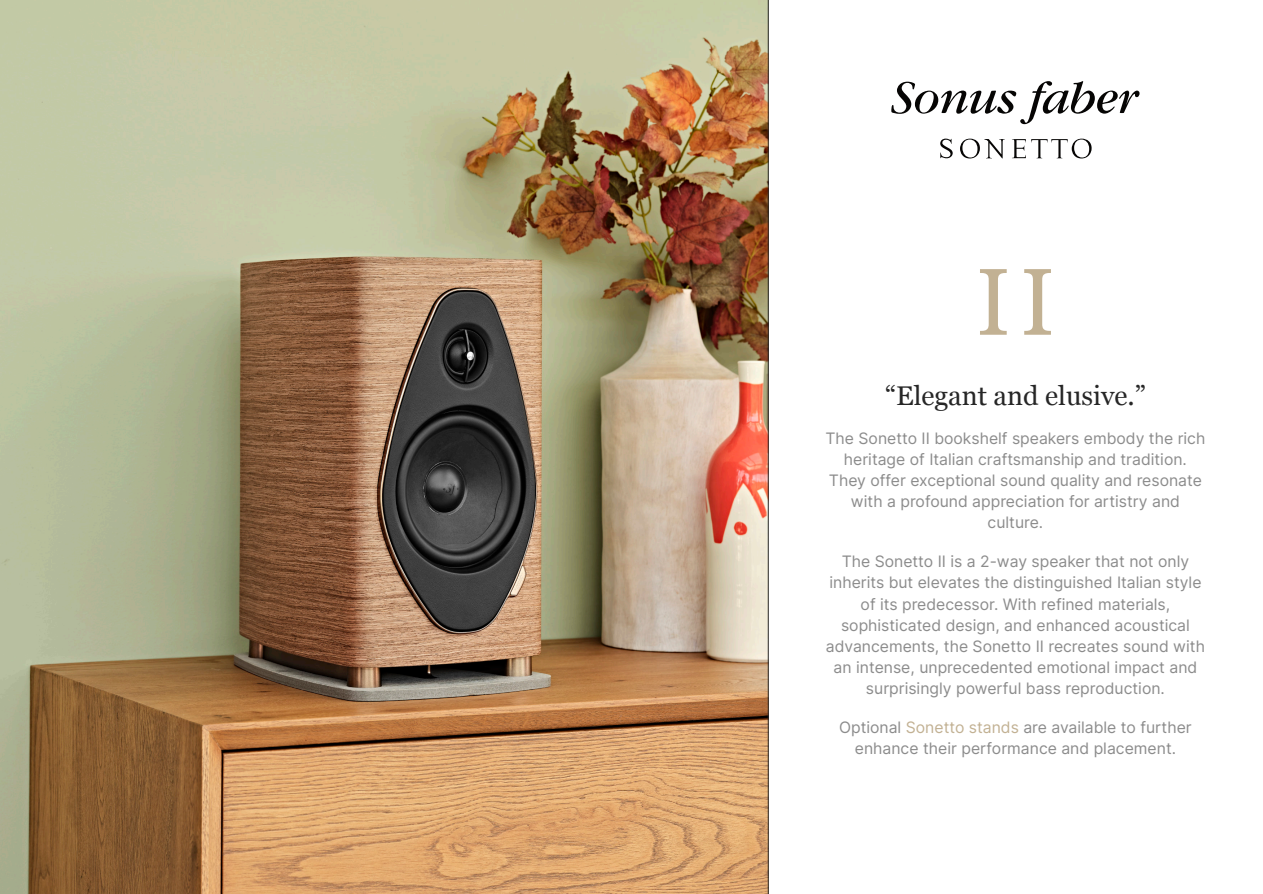
<style>
.page{position:relative;width:1263px;height:894px;background:#fff}
.page>*{position:absolute;margin:0;border:0;box-sizing:border-box;transform-origin:0 0}
.t1{font:91.8px "Noto Serif";color:#c2b193}
.t2{font:27px "Georgia";color:#262626}
.t3{font:15.75px "Inter";color:#8c8c8c}
.s1{color:#c2b193}
</style>
<div class="page">
<img style="left:0;top:0;width:768px;height:893px">
<svg style="left:960px;top:139px;width:45px;height:19px"></svg>
<svg style="left:940px;top:138px;width:13px;height:20px"></svg>
<svg style="left:1012px;top:139px;width:80px;height:19px"></svg>
<svg style="left:891px;top:81px;width:248px;height:43px"></svg>
<p class="t1" style="left:976px;top:236px;width:79px">II</p>
<p class="t2" style="left:885px;top:385px;width:262px">“Elegant and elusive.”</p>
<p class="t3" style="left:825px;top:429px;width:381px">The Sonetto II bookshelf speakers embody the rich</p>
<p class="t3" style="left:844px;top:450px;width:344px">heritage of Italian craftsmanship and tradition.</p>
<p class="t3" style="left:829px;top:471px;width:375px">They offer exceptional sound quality and resonate</p>
<p class="t3" style="left:851px;top:492px;width:331px">with a profound appreciation for artistry and</p>
<p class="t3" style="left:988px;top:513px;width:57px">culture.</p>
<p class="t3" style="left:842px;top:552px;width:349px">The Sonetto II is a 2-way speaker that not only</p>
<p class="t3" style="left:829px;top:573px;width:374px">inherits but elevates the distinguished Italian style</p>
<p class="t3" style="left:861px;top:594px;width:311px">of its predecessor. With refined materials,</p>
<p class="t3" style="left:841px;top:615px;width:350px">sophisticated design, and enhanced acoustical</p>
<p class="t3" style="left:826px;top:636px;width:381px">advancements, the Sonetto II recreates sound with</p>
<p class="t3" style="left:833px;top:657px;width:365px">an intense, unprecedented emotional impact and</p>
<p class="t3" style="left:866px;top:678px;width:300px">surprisingly powerful bass reproduction.</p>
<p class="t3" style="left:839px;top:717px;width:354px">Optional <span class="s1">Sonetto stands</span> are available to further</p>
<p class="t3" style="left:855px;top:738px;width:323px">enhance their performance and placement.</p>
</div>
